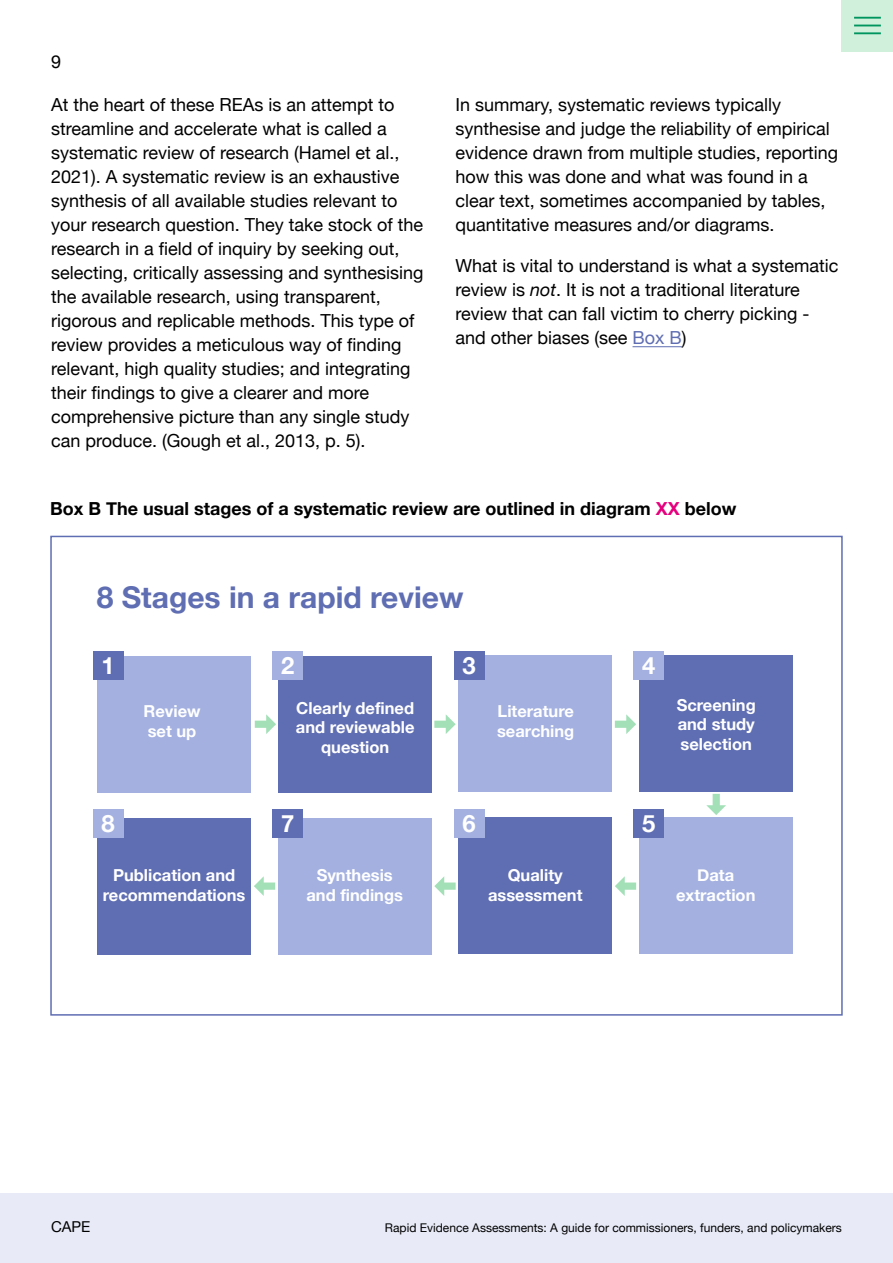
<style>
.page{position:relative;width:893px;height:1263px;background:#fff}
.page>*{position:absolute;margin:0;border:0;box-sizing:border-box;transform-origin:0 0}
.t1{font:700 30px "Helvetica Neue";color:#5f6db2}
.t2{font:700 23.85px "Helvetica Neue";color:#fff}
.Body{font:18px/24px "Helvetica Neue";color:#000}
.Figure{font:700 18px "Helvetica Neue";color:#000}
.t3{font:700 16.5px/19.8px "Helvetica Neue";color:#fff;text-align:center}
.t4{font:15px "Helvetica Neue";color:#000}
.t5{font:12px "Helvetica Neue";color:#000}
.s1{font-style:italic}
.s2{color:#5f6db2}
.s3{color:#e6007d}
</style>
<div class="page">
<hr style="left:632px;top:346px;width:50px;height:1px;background:#5f6db2">
<div style="left:97px;top:656px;width:154px;height:136px;background:#a3b0e0"></div>
<div style="left:278px;top:656px;width:154px;height:136px;background:#5f6db2"></div>
<div style="left:458px;top:655px;width:154px;height:136px;background:#a3b0e0"></div>
<div style="left:639px;top:655px;width:154px;height:136px;background:#5f6db2"></div>
<div style="left:97px;top:818px;width:154px;height:136px;background:#5f6db2"></div>
<div style="left:278px;top:818px;width:154px;height:136px;background:#a3b0e0"></div>
<div style="left:458px;top:817px;width:154px;height:136px;background:#5f6db2"></div>
<div style="left:639px;top:817px;width:154px;height:136px;background:#a3b0e0"></div>
<div style="left:93px;top:651px;width:30px;height:29px;background:#5f6db2"></div>
<div style="left:273px;top:651px;width:30px;height:29px;background:#a3b0e0"></div>
<div style="left:454px;top:651px;width:30px;height:29px;background:#5f6db2"></div>
<div style="left:634px;top:651px;width:30px;height:29px;background:#a3b0e0"></div>
<div style="left:93px;top:809px;width:30px;height:29px;background:#a3b0e0"></div>
<div style="left:273px;top:809px;width:30px;height:29px;background:#5f6db2"></div>
<div style="left:454px;top:809px;width:30px;height:29px;background:#a3b0e0"></div>
<div style="left:634px;top:809px;width:30px;height:29px;background:#5f6db2"></div>
<svg style="left:255px;top:714px;width:21px;height:20px"></svg>
<svg style="left:434px;top:714px;width:22px;height:20px"></svg>
<svg style="left:615px;top:714px;width:21px;height:20px"></svg>
<svg style="left:254px;top:876px;width:21px;height:20px"></svg>
<svg style="left:434px;top:876px;width:22px;height:20px"></svg>
<svg style="left:615px;top:876px;width:21px;height:20px"></svg>
<svg style="left:706px;top:794px;width:20px;height:21px"></svg>
<div style="left:0;top:1193px;width:893px;height:70px;background:#e8ebf7"></div>
<div style="left:842px;top:0;width:51px;height:51px;background:#d1f0db"></div>
<hr style="left:854px;top:17px;width:27px;height:2px;background:#00945e">
<svg style="left:854px;top:25px;width:27px;height:1px"></svg>
<hr style="left:854px;top:32px;width:27px;height:2px;background:#00945e">
<p class="Body" style="left:51px;top:51px;width:12px">9</p>
<p class="Body" style="left:51px;top:93px;width:374px">At the heart of these REAs is an attempt to streamline and accelerate what is called a systematic review of research (Hamel et al., 2021). A systematic review is an exhaustive synthesis of all available studies relevant to your research question. They take stock of the research in a field of inquiry by seeking out, selecting, critically assessing and synthesising the available research, using transparent, rigorous and replicable methods. This type of review provides a meticulous way of finding relevant, high quality studies; and integrating their findings to give a clearer and more comprehensive picture than any single study can produce. (Gough et al., 2013, p. 5).</p>
<p class="Body" style="left:455px;top:93px;width:384px">In summary, systematic reviews typically synthesise and judge the reliability of empirical evidence drawn from multiple studies, reporting how this was done and what was found in a clear text, sometimes accompanied by tables, quantitative measures and/or diagrams.</p>
<p class="Body" style="left:455px;top:254px;width:385px">What is vital to understand is what a systematic review is <span class="s1">not</span>. It is not a traditional literature review that can fall victim to cherry picking - and other biases (see <span class="s2">Box B</span>)</p>
<p class="Figure" style="left:50px;top:494px;width:688px">Box B The usual stages of a systematic review are outlined in diagram <span class="s3">XX</span> below</p>
<p class="t1" style="left:97px;top:574px;width:368px">8 Stages in a rapid review</p>
<p class="t2" style="left:102px;top:647px;width:15px">1</p>
<p class="t2" style="left:281px;top:647px;width:15px">2</p>
<p class="t2" style="left:463px;top:647px;width:15px">3</p>
<p class="t2" style="left:642px;top:647px;width:15px">4</p>
<p class="t3" style="left:143px;top:702px;width:59px;text-align:left">Review set up</p>
<p class="t3" style="left:296px;top:698px;width:120px">Clearly defined and reviewable question</p>
<p class="t3" style="left:677px;top:695px;width:81px;text-align:justify">Screening and study selection</p>
<p class="t3" style="left:497px;top:702px;width:79px;text-align:left">Literature searching</p>
<p class="t2" style="left:102px;top:805px;width:15px">8</p>
<p class="t2" style="left:281px;top:805px;width:15px">7</p>
<p class="t2" style="left:463px;top:805px;width:15px">6</p>
<p class="t2" style="left:642px;top:805px;width:15px">5</p>
<p class="t3" style="left:103px;top:866px;width:144px">Publication and recommendations</p>
<p class="t3" style="left:306px;top:866px;width:98px">Synthesis and findings</p>
<p class="t3" style="left:676px;top:866px;width:81px">Data extraction</p>
<p class="t3" style="left:488px;top:866px;width:96px">Quality assessment</p>
<p class="t4" style="left:51px;top:1216px;width:41px">CAPE</p>
<p class="t5" style="left:385px;top:1219px;width:458px">Rapid Evidence Assessments: A guide for commissioners, funders, and policymakers</p>
</div>
